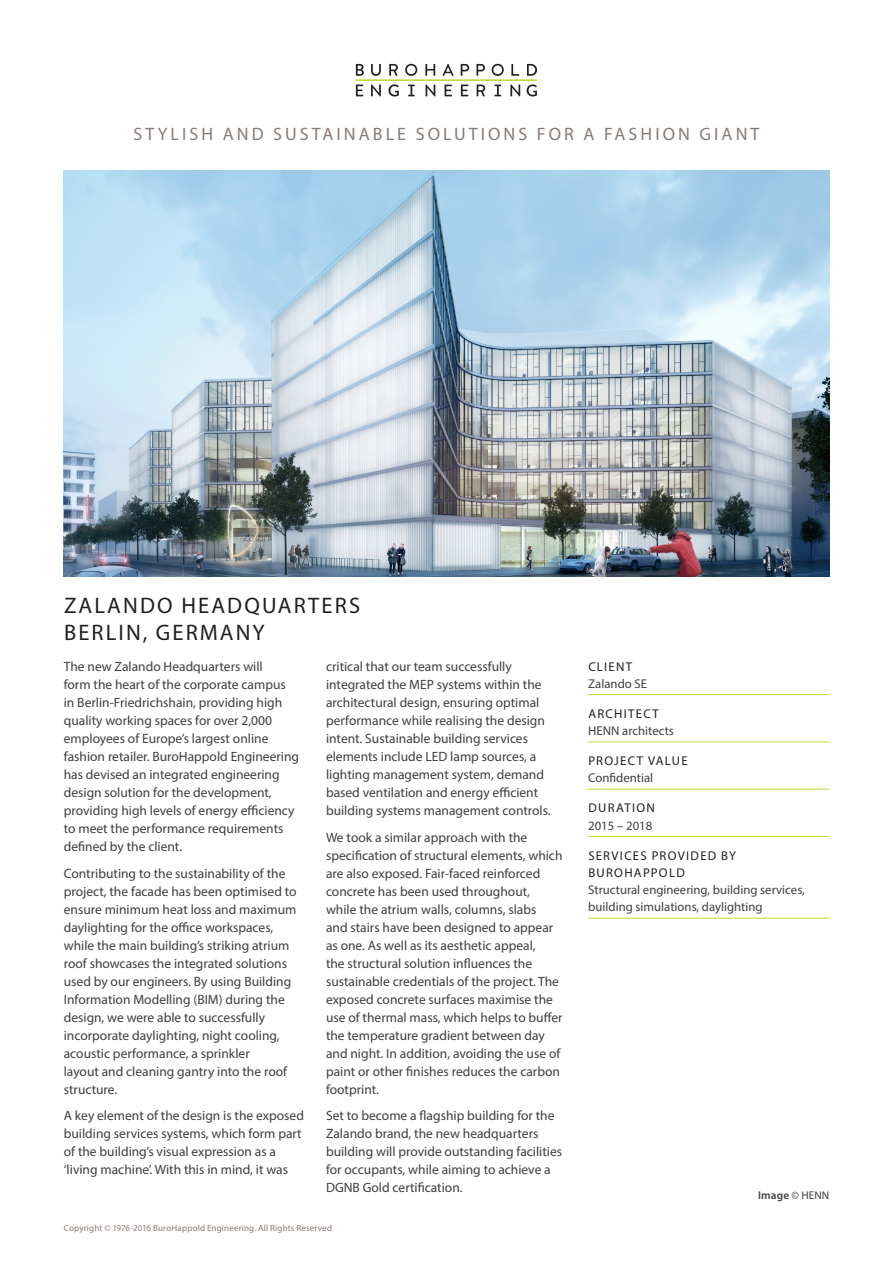
<style>
.page{position:relative;width:893px;height:1263px;background:#fff}
.page>*{position:absolute;margin:0;border:0;box-sizing:border-box;transform-origin:0 0}
.t1{font:22.5px "Myriad Pro";letter-spacing:.095em;color:#231f20}
.Project_Sheet-Strapl{font:18px "Myriad Pro";letter-spacing:.17em;color:#867b76}
.t2{font:13.5px/18px "Myriad Pro";color:#3e3e3f}
.Information_Panel{font:12.75px/17.2px "Myriad Pro";color:#3e3e3f}
.Information_Panel-2{font:12.75px/17.2px "Myriad Pro";letter-spacing:.055em;color:#231f20}
.Information_Panel-3{font:12.75px/17.2px "Myriad Pro";letter-spacing:.04em;color:#3e3e3f}
.Copyright{font:600 11.25px "Myriad Pro";letter-spacing:.015em;color:#3e3e3f}
.Copyright-2{font:9px "Myriad Pro";letter-spacing:.015em;color:#867b76}
.s1{color:#231f20}
.s2{color:#3e3e3f}
.s3{font-weight:400}
</style>
<div class="page">
<hr style="left:356px;top:79px;width:181px;height:2px;background:#c1d72f">
<svg style="left:356px;top:84px;width:181px;height:13px"></svg>
<svg style="left:356px;top:64px;width:181px;height:12px"></svg>
<hr style="left:588px;top:694px;width:241px;height:1px;background:#c1d72f">
<hr style="left:588px;top:741px;width:241px;height:1px;background:#c1d72f">
<hr style="left:588px;top:789px;width:241px;height:1px;background:#c1d72f">
<hr style="left:588px;top:836px;width:241px;height:1px;background:#c1d72f">
<hr style="left:588px;top:918px;width:241px;height:1px;background:#c1d72f">
<img style="left:64px;top:170px;width:765px;height:406px">
<p class="Project_Sheet-Strapl" style="left:133px;top:123px;width:628px">STYLISH AND SUSTAINABLE SOLUTIONS FOR A FASHION GIANT</p>
<p class="t1" style="left:64px;top:592px;width:298px">ZALANDO HEADQUARTERS</p>
<p class="t1" style="left:64px;top:619px;width:202px">BERLIN, GERMANY</p>
<p class="t2" style="left:64px;top:657px;width:237px">The new Zalando Headquarters will<br>form the heart of the corporate campus in Berlin-Friedrichshain, providing high quality working spaces for over 2,000 employees of Europe’s largest online fashion retailer. BuroHappold Engineering has devised an integrated engineering design solution for the development, providing high levels of energy efficiency to meet the performance requirements defined by the client.</p>
<p class="t2" style="left:64px;top:864px;width:234px">Contributing to the sustainability of the project, the facade has been optimised to ensure minimum heat loss and maximum daylighting for the office workspaces, while the main building’s striking atrium roof showcases the integrated solutions used by our engineers. By using Building Information Modelling (BIM) during the design, we were able to successfully incorporate daylighting, night cooling, acoustic performance, a sprinkler<br>layout and cleaning gantry into the roof structure.</p>
<p class="t2" style="left:64px;top:1106px;width:242px">A key element of the design is the exposed building services systems, which form part of the building’s visual expression as a ‘living machine’. With this in mind, it was</p>
<p class="t2" style="left:326px;top:657px;width:226px">critical that our team successfully integrated the MEP systems within the architectural design, ensuring optimal performance while realising the design intent. Sustainable building services elements include LED lamp sources, a lighting management system, demand based ventilation and energy efficient building systems management controls.</p>
<p class="t2" style="left:326px;top:828px;width:238px">We took a similar approach with the specification of structural elements, which are also exposed. Fair-faced reinforced concrete has been used throughout, while the atrium walls, columns, slabs<br>and stairs have been designed to appear as one. As well as its aesthetic appeal,<br>the structural solution influences the sustainable credentials of the project. The exposed concrete surfaces maximise the use of thermal mass, which helps to buffer the temperature gradient between day and night. In addition, avoiding the use of paint or other finishes reduces the carbon footprint.</p>
<p class="t2" style="left:326px;top:1106px;width:238px">Set to become a flagship building for the Zalando brand, the new headquarters building will provide outstanding facilities for occupants, while aiming to achieve a DGNB Gold certification.</p>
<p class="Copyright-2" style="left:64px;top:1223px;width:270px">Copyright © 1976-2016 BuroHappold Engineering. All Rights Reserved</p>
<p class="Information_Panel" style="left:588px;top:657px;width:60px"><span class="s1">CLIENT<br></span>Zalando SE</p>
<p class="Information_Panel" style="left:588px;top:705px;width:87px"><span class="s1">ARCHITECT<br></span>HENN architects</p>
<p class="Information_Panel-2" style="left:588px;top:752px;width:101px">PROJECT VALUE<br><span class="s2">Confidential</span></p>
<p class="Information_Panel-3" style="left:588px;top:799px;width:68px"><span class="s1">DURATION<br></span>2015 – 2018</p>
<p class="Information_Panel" style="left:588px;top:846px;width:218px"><span class="s1">SERVICES PROVIDED BY<br>BUROHAPPOLD<br></span>Structural engineering, building services, building simulations, daylighting</p>
<p class="Copyright" style="left:758px;top:1188px;width:73px">Image <span class="s3">© HENN</span></p>
</div>
